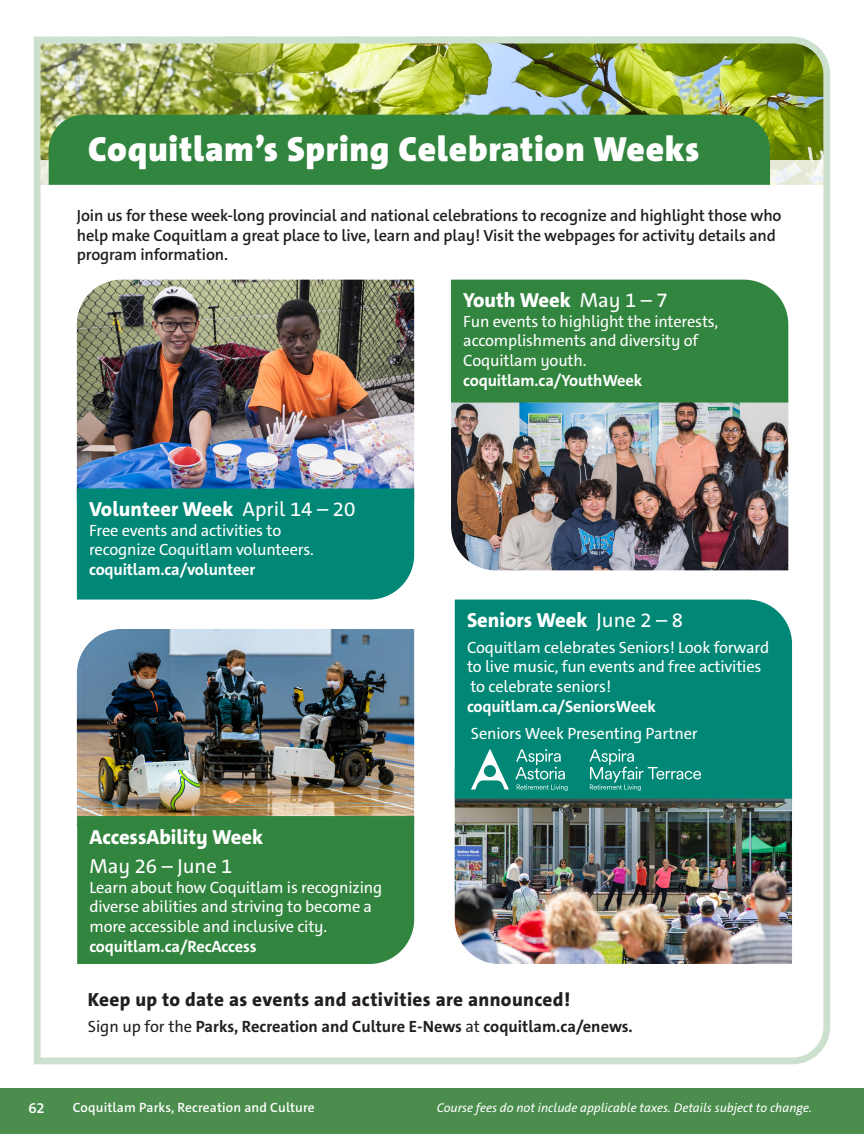
<style>
.page{position:relative;width:864px;height:1134px;background:#fff}
.page>*{position:absolute;margin:0;border:0;box-sizing:border-box;transform-origin:0 0}
.t1{font:900 35.1px "The Sans C5";letter-spacing:.02em;color:#fff}
.t2{font:800 20.55px/29.5px "The Sans C5";color:#fff}
.t3{font:800 19.05px "The Sans C5";letter-spacing:.02em;color:#231f20}
.t4{font:16.35px/19.6px "The Sans C5";letter-spacing:-.01em;color:#fff}
.t5{font:600 16.35px/19.6px "The Sans C5";letter-spacing:-.01em;color:#231f20}
.t6{font:700 16.35px "The Sans C5";color:#231f20}
.t7{font:600 15px "The Sans C5";color:#fff}
.t8{font:600 13.5px "The Sans C5";letter-spacing:.01em;color:#fff}
.t9{font:italic 12.75px "The Sans C5";color:#fff}
.s1{font-weight:400}
.s2{font-weight:700}
</style>
<div class="page">
<img style="left:33px;top:36px;width:798px;height:1029px">
<div style="left:0;top:1088px;width:864px;height:46px;background:#4a8d4c"></div>
<p class="t1" style="left:88px;top:126px;width:613px">Coquitlam’s Spring Celebration Weeks</p>
<p class="t5" style="left:77px;top:206px;width:706px">Join us for these week-long provincial and national celebrations to recognize and highlight those who help make Coquitlam a great place to live, learn and play! Visit the webpages for activity details and program information.</p>
<p class="t2" style="left:89px;top:494px;width:268px">Volunteer Week <span class="s1">April 14 – 20</span></p>
<p class="t4" style="left:89px;top:520px;width:226px">Free events and activities to recognize Coquitlam volunteers. <span class="s2">coquitlam.ca/volunteer</span></p>
<p class="t2" style="left:89px;top:822px;width:175px">AccessAbility Week<br><span class="s1">May 26 – June 1</span></p>
<p class="t4" style="left:89px;top:877px;width:294px">Learn about how Coquitlam is recognizing diverse abilities and striving to become a more accessible and inclusive city. <span class="s2">coquitlam.ca/RecAccess</span></p>
<p class="t2" style="left:463px;top:286px;width:206px">Youth Week <span class="s1">May 1 – 7</span></p>
<p class="t4" style="left:463px;top:312px;width:257px">Fun events to highlight the interests, accomplishments and diversity of<br>Coquitlam youth. <span class="s2">coquitlam.ca/YouthWeek</span></p>
<p class="t2" style="left:467px;top:605px;width:218px">Seniors Week <span class="s1">June 2 – 8</span></p>
<p class="t4" style="left:467px;top:638px;width:304px">Coquitlam celebrates Seniors! Look forward to live music, fun events and free activities to celebrate seniors! <span class="s2">coquitlam.ca/SeniorsWeek</span></p>
<p class="t4" style="left:471px;top:724px;width:228px">Seniors Week Presenting Partner</p>
<p class="t3" style="left:88px;top:988px;width:484px">Keep up to date as events and activities are announced!</p>
<p class="t6" style="left:88px;top:1016px;width:546px"><span class="s1">Sign up for the</span> Parks, Recreation and Culture E-News <span class="s1">at</span> coquitlam.ca/enews.</p>
<p class="t7" style="left:28px;top:1098px;width:18px">62</p>
<p class="t8" style="left:73px;top:1099px;width:243px">Coquitlam Parks, Recreation and Culture</p>
<p class="t9" style="left:437px;top:1099px;width:377px">Course fees do not include applicable taxes. Details subject to change.</p>
</div>
